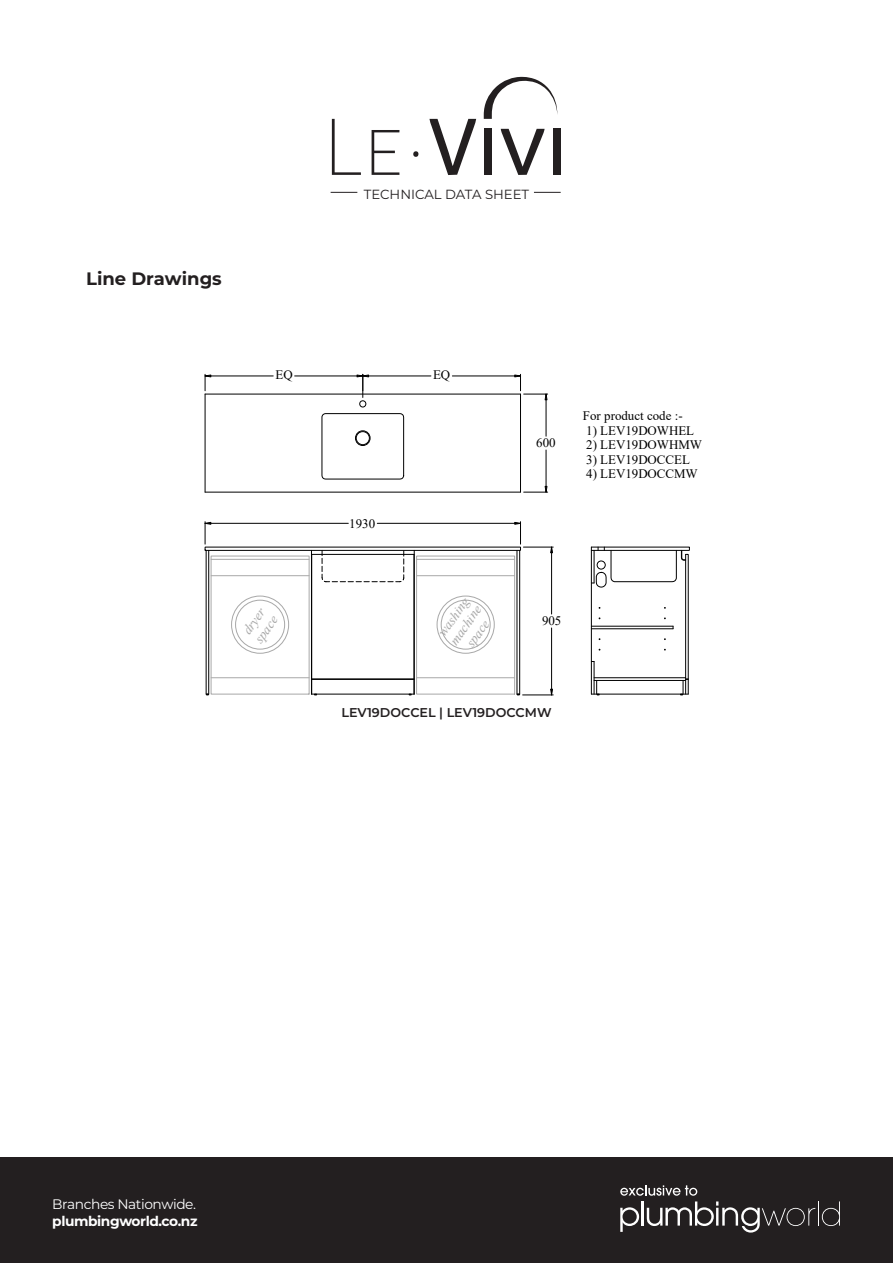
<style>
.page{position:relative;width:893px;height:1263px;background:#fff}
.page>*{position:absolute;margin:0;border:0;box-sizing:border-box;transform-origin:0 0}
.t1{font:700 18px "Montserrat";color:#231f20}
.t2{font:13.8px "Montserrat";letter-spacing:-.03em;color:#fff}
.t3{font:700 13.8px "Montserrat";letter-spacing:-.03em;color:#fff}
.Line_Drawing{font:italic 13.35px/14.7px "Times New Roman";color:#a8a8a8;text-align:center}
.t4{font:13.2px "Montserrat";color:#231f20}
.Line_Drawing-2{font:12.9px "Times New Roman";color:#000}
.SKU{font:600 12.75px "Montserrat";color:#231f20}
</style>
<div class="page">
<svg style="left:332px;top:119px;width:29px;height:56px"></svg>
<svg style="left:372px;top:130px;width:27px;height:45px"></svg>
<svg style="left:413px;top:151px;width:5px;height:6px"></svg>
<svg style="left:429px;top:119px;width:47px;height:56px"></svg>
<div style="left:484px;top:129px;width:8px;height:46px;background:#231f20"></div>
<svg style="left:501px;top:129px;width:44px;height:46px"></svg>
<div style="left:553px;top:129px;width:8px;height:46px;background:#231f20"></div>
<svg style="left:484px;top:77px;width:74px;height:42px"></svg>
<svg style="left:534px;top:192px;width:27px;height:1px"></svg>
<svg style="left:331px;top:192px;width:26px;height:1px"></svg>
<div style="left:0;top:1157px;width:893px;height:106px;background:#231f20"></div>
<svg style="left:620px;top:1185px;width:220px;height:47px"></svg>
<div style="left:359px;top:401px;width:7px;height:6px;border:1px solid #000;border-radius:50%"></div>
<hr style="left:205px;top:394px;width:315px;height:1px;background:#000">
<hr style="left:205px;top:492px;width:315px;height:1px;background:#000">
<hr style="left:520px;top:394px;width:1px;height:98px;background:#000">
<svg style="left:321px;top:413px;width:83px;height:67px"></svg>
<svg style="left:591px;top:547px;width:99px;height:148px"></svg>
<hr style="left:546px;top:400px;width:1px;height:36px;background:#000">
<hr style="left:546px;top:450px;width:1px;height:36px;background:#000">
<svg style="left:524px;top:486px;width:24px;height:7px"></svg>
<hr style="left:523px;top:547px;width:30px;height:1px;background:#000">
<hr style="left:523px;top:695px;width:30px;height:1px;background:#000">
<hr style="left:551px;top:553px;width:1px;height:61px;background:#000">
<hr style="left:551px;top:628px;width:1px;height:61px;background:#000">
<svg style="left:550px;top:547px;width:3px;height:6px"></svg>
<svg style="left:550px;top:689px;width:3px;height:6px"></svg>
<hr style="left:211px;top:376px;width:62px;height:1px;background:#000">
<hr style="left:295px;top:376px;width:62px;height:1px;background:#000">
<svg style="left:205px;top:374px;width:6px;height:17px"></svg>
<hr style="left:205px;top:394px;width:1px;height:98px;background:#000">
<hr style="left:369px;top:376px;width:62px;height:1px;background:#000">
<hr style="left:452px;top:376px;width:63px;height:1px;background:#000">
<svg style="left:357px;top:374px;width:12px;height:23px"></svg>
<svg style="left:514px;top:374px;width:34px;height:26px"></svg>
<svg style="left:204px;top:522px;width:317px;height:173px"></svg>
<hr style="left:211px;top:559px;width:98px;height:1px;background:#a8a8a8">
<hr style="left:211px;top:677px;width:98px;height:1px;background:#a8a8a8">
<hr style="left:211px;top:575px;width:98px;height:1px;background:#a8a8a8">
<h1 class="t1" style="left:86px;top:266px;width:137px">Line Drawings</h1>
<p class="t4" style="left:364px;top:185px;width:167px">TECHNICAL DATA SHEET</p>
<p class="Line_Drawing-2" style="left:275px;top:366px;width:19px">EQ</p>
<p class="Line_Drawing-2" style="left:433px;top:366px;width:19px">EQ</p>
<p class="Line_Drawing-2" style="left:349px;top:514px;width:27px">1930</p>
<p class="Line_Drawing-2" style="left:536px;top:434px;width:21px">600</p>
<p class="Line_Drawing-2" style="left:583px;top:407px;width:101px">For product code :-</p>
<p class="Line_Drawing-2" style="left:586px;top:421px;width:109px">1) LEV19DOWHEL</p>
<p class="Line_Drawing-2" style="left:586px;top:436px;width:117px">2) LEV19DOWHMW</p>
<p class="Line_Drawing-2" style="left:586px;top:450px;width:105px">3) LEV19DOCCEL</p>
<p class="Line_Drawing-2" style="left:586px;top:465px;width:113px">4) LEV19DOCCMW</p>
<p class="Line_Drawing" style="left:239px;top:629px;width:32px;text-align:left;rotate:-55deg">dryer space</p>
<p class="Line_Drawing" style="left:434px;top:631px;width:47px;rotate:-55deg">washing machine space</p>
<p class="Line_Drawing-2" style="left:542px;top:612px;width:21px">905</p>
<p class="SKU" style="left:341px;top:703px;width:212px">LEV19DOCCEL | LEV19DOCCMW</p>
<p class="t2" style="left:52px;top:1195px;width:145px">Branches Nationwide.</p>
<p class="t3" style="left:52px;top:1211px;width:147px">plumbingworld.co.nz</p>
</div>
